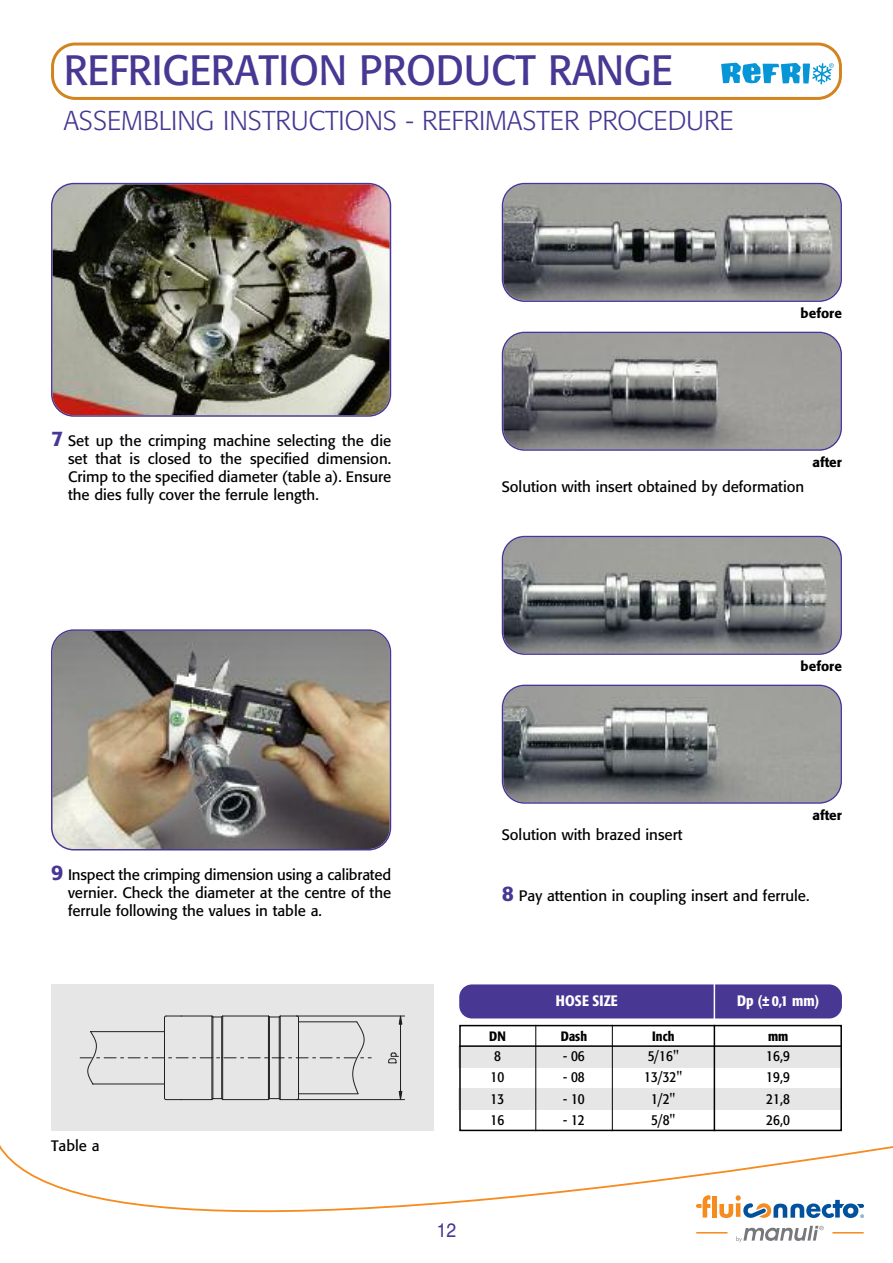
<style>
.page{position:relative;width:893px;height:1263px;background:#fff}
.page>*{position:absolute;margin:0;border:0;box-sizing:border-box;transform-origin:0 0}
.t1{font:42px "Formata";letter-spacing:-.005em;color:#483793;scale:.95 1}
.t2{font:300 27px "Formata";color:#483793}
.t3{font:19.5px "Helvetica";color:#483793;scale:.9 1}
.t4{font:15px/18px "Formata";color:#000;text-align:justify}
.t5{font:condensed 15px "Formata";color:#000}
.t6{font:500 condensed 15px "Formata";letter-spacing:.01em;color:#fff}
.t7{font:500 13.5px "Formata";color:#000}
.t8{font:500 condensed 13.5px "Formata";color:#000}
.s1{font-weight:500;font-size:21px;color:#483793}
</style>
<div class="page">
<div style="left:459px;top:1046px;width:383px;height:21px;background:#e6e6e6"></div>
<div style="left:459px;top:1089px;width:383px;height:21px;background:#e6e6e6"></div>
<svg style="left:51px;top:43px;width:791px;height:57px"></svg>
<svg style="left:0;top:1102px;width:893px;height:141px"></svg>
<hr style="left:712px;top:1195px;width:4px;height:22px;background:#f68b1f">
<svg style="left:696px;top:1195px;width:14px;height:22px"></svg>
<svg style="left:719px;top:1195px;width:145px;height:23px"></svg>
<hr style="left:832px;top:1232px;width:32px;height:1px;background:#f68b1f">
<hr style="left:696px;top:1232px;width:31px;height:1px;background:#f68b1f">
<svg style="left:736px;top:1226px;width:88px;height:16px"></svg>
<img style="left:51px;top:183px;width:340px;height:234px">
<img style="left:51px;top:629px;width:340px;height:221px">
<svg style="left:502px;top:332px;width:340px;height:119px;background:#88878a"></svg>
<svg style="left:502px;top:183px;width:340px;height:119px;background:#848588"></svg>
<svg style="left:502px;top:685px;width:340px;height:119px;background:#86888b"></svg>
<svg style="left:502px;top:536px;width:340px;height:119px;background:#838488"></svg>
<div style="left:459px;top:984px;width:383px;height:34px;background:#483793;border-radius:13px"></div>
<hr style="left:459px;top:1045px;width:383px;height:2px;background:#000">
<hr style="left:535px;top:1025px;width:1px;height:106px;background:#000">
<hr style="left:612px;top:1025px;width:1px;height:106px;background:#000">
<hr style="left:714px;top:1025px;width:1px;height:106px;background:#000">
<hr style="left:714px;top:984px;width:1px;height:35px;background:#fff">
<div style="left:51px;top:984px;width:383px;height:147px;background:#e6e6e6"></div>
<svg style="left:80px;top:1015px;width:291px;height:85px"></svg>
<hr style="left:297px;top:1016px;width:108px;height:1px;background:#231f20">
<hr style="left:297px;top:1099px;width:108px;height:1px;background:#231f20">
<hr style="left:400px;top:1024px;width:1px;height:67px;background:#231f20">
<svg style="left:398px;top:1015px;width:5px;height:10px"></svg>
<svg style="left:398px;top:1091px;width:5px;height:9px"></svg>
<svg style="left:388px;top:1052px;width:11px;height:12px"></svg>
<div style="left:459px;top:1025px;width:383px;height:106px;border:2px solid #000"></div>
<h1 class="t1" style="left:64px;top:44px;width:642px">REFRIGERATION PRODUCT RANGE</h1>
<h2 class="t2" style="left:64px;top:104px;width:671px">ASSEMBLING INSTRUCTIONS - REFRIMASTER PROCEDURE</h2>
<p class="t7" style="left:801px;top:307px;width:43px">before</p>
<p class="t4" style="left:68px;top:432px;width:325px;text-indent:-17px"><span class="s1">7</span> Set up the crimping machine selecting the die set that is closed to the specified dimension.<br>Crimp to the specified diameter (table a). Ensure the dies fully cover the ferrule length.</p>
<p class="t4" style="left:502px;top:477px;width:304px">Solution with insert obtained by deformation</p>
<p class="t7" style="left:812px;top:456px;width:31px">after</p>
<p class="t7" style="left:801px;top:660px;width:43px">before</p>
<p class="t4" style="left:68px;top:866px;width:325px;text-indent:-17px"><span class="s1">9</span> Inspect the crimping dimension using a calibrated vernier. Check the diameter at the centre of the ferrule following the values in table a.</p>
<p class="t4" style="left:51px;top:1136px;width:50px">Table a</p>
<p class="t4" style="left:502px;top:826px;width:182px">Solution with brazed insert</p>
<p class="t7" style="left:812px;top:809px;width:31px">after</p>
<p class="t4" style="left:502px;top:887px;width:309px"><span class="s1">8</span> Pay attention in coupling insert and ferrule.</p>
<p class="t6" style="left:556px;top:994px;width:63px">HOSE SIZE</p>
<p class="t6" style="left:737px;top:994px;width:83px">Dp (± 0,1 mm)</p>
<p class="t8" style="left:489px;top:1030px;width:18px">DN</p>
<p class="t8" style="left:561px;top:1030px;width:28px">Dash</p>
<p class="t8" style="left:652px;top:1030px;width:24px">Inch</p>
<p class="t8" style="left:768px;top:1030px;width:22px">mm</p>
<p class="t5" style="left:494px;top:1047px;width:8px">8</p>
<p class="t5" style="left:563px;top:1047px;width:23px">- 06</p>
<p class="t5" style="left:648px;top:1047px;width:33px">5/16"</p>
<p class="t5" style="left:766px;top:1047px;width:25px">16,9</p>
<p class="t5" style="left:491px;top:1068px;width:15px">10</p>
<p class="t5" style="left:563px;top:1068px;width:23px">- 08</p>
<p class="t5" style="left:644px;top:1068px;width:40px">13/32"</p>
<p class="t5" style="left:766px;top:1068px;width:25px">19,9</p>
<p class="t5" style="left:491px;top:1089px;width:15px">13</p>
<p class="t5" style="left:563px;top:1089px;width:23px">- 10</p>
<p class="t5" style="left:651px;top:1089px;width:26px">1/2"</p>
<p class="t5" style="left:766px;top:1089px;width:25px">21,8</p>
<p class="t5" style="left:491px;top:1111px;width:15px">16</p>
<p class="t5" style="left:563px;top:1111px;width:23px">- 12</p>
<p class="t5" style="left:651px;top:1111px;width:26px">5/8"</p>
<p class="t5" style="left:766px;top:1111px;width:25px">26,0</p>
<h3 class="t3" style="left:437px;top:1219px;width:23px">12</h3>
</div>
